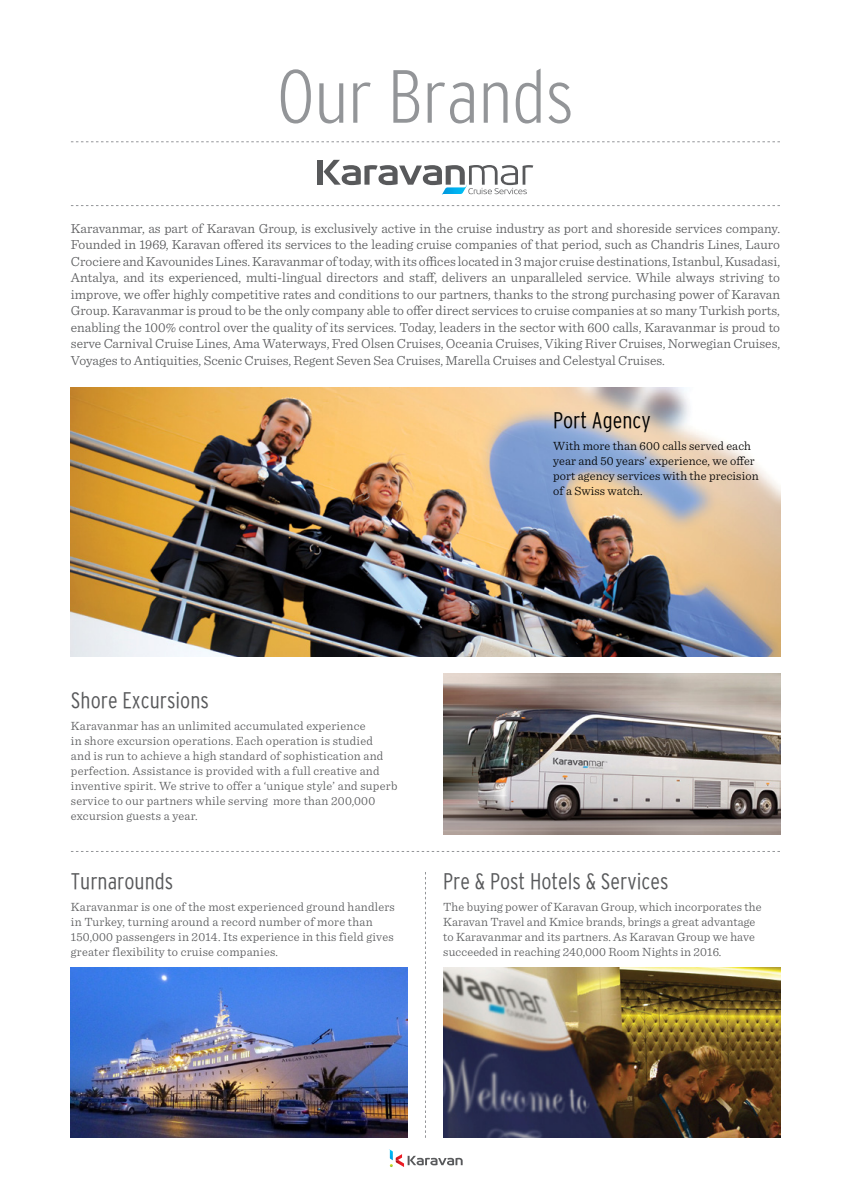
<style>
.page{position:relative;width:851px;height:1191px;background:#fff}
.page>*{position:absolute;margin:0;border:0;box-sizing:border-box;transform-origin:0 0}
.t1{font:300 75px "Interstate Con TX Extra";color:#939598}
.t2{font:22.5px "Interstate Con TX Light";color:#58595b}
.t3{font:22.5px "Interstate Con TX Light";color:#000}
.t4{font:300 13.75px/16.5px "Sentinel";color:#58595b;text-align:justify}
.t5{font:300 12.5px/15px "Sentinel";letter-spacing:.02em;color:#58595b}
.t6{font:300 12.5px/15px "Sentinel";letter-spacing:.01em;color:#000}
</style>
<div class="page">
<svg style="left:389px;top:1149px;width:73px;height:18px"></svg>
<svg style="left:71px;top:141px;width:709px;height:1px"></svg>
<div style="left:317px;top:160px;width:6px;height:25px;background:#58595b"></div>
<svg style="left:323px;top:160px;width:210px;height:35px"></svg>
<img style="left:443px;top:673px;width:337px;height:161px">
<img style="left:443px;top:967px;width:337px;height:170px">
<img style="left:71px;top:967px;width:336px;height:170px">
<svg style="left:425px;top:872px;width:1px;height:265px"></svg>
<img style="left:71px;top:388px;width:709px;height:268px">
<svg style="left:71px;top:205px;width:709px;height:1px"></svg>
<svg style="left:71px;top:851px;width:709px;height:1px"></svg>
<h1 class="t1" style="left:277px;top:54px;width:298px">Our Brands</h1>
<p class="t4" style="left:71px;top:219px;width:710px">Karavanmar, as part of Karavan Group, is exclusively active in the cruise industry as port and shoreside services company.<br>Founded in 1969, Karavan offered its services to the leading cruise companies of that period, such as Chandris Lines, Lauro Crociere and Kavounides Lines. Karavanmar of today, with its offices located in 3 major cruise destinations, Istanbul, Kusadasi, Antalya, and its experienced, multi-lingual directors and staff, delivers an unparalleled service. While always striving to improve, we offer highly competitive rates and conditions to our partners, thanks to the strong purchasing power of Karavan Group. Karavanmar is proud to be the only company able to offer direct services to cruise companies at so many Turkish ports, enabling the 100% control over the quality of its services. Today, leaders in the sector with 600 calls, Karavanmar is proud to serve Carnival Cruise Lines, Ama Waterways, Fred Olsen Cruises, Oceania Cruises, Viking River Cruises, Norwegian Cruises, Voyages to Antiquities, Scenic Cruises, Regent Seven Sea Cruises, Marella Cruises and Celestyal Cruises.</p>
<h2 class="t3" style="left:553px;top:407px;width:99px">Port Agency</h2>
<p class="t6" style="left:553px;top:437px;width:207px">With more than 600 calls served each year and 50 years’ experience, we offer port agency services with the precision of a Swiss watch.</p>
<h2 class="t2" style="left:71px;top:687px;width:139px">Shore Excursions</h2>
<p class="t5" style="left:71px;top:717px;width:328px">Karavanmar has an unlimited accumulated experience<br>in shore excursion operations. Each operation is studied<br>and is run to achieve a high standard of sophistication and perfection. Assistance is provided with a full creative and inventive spirit. We strive to offer a ‘unique style’ and superb service to our partners while serving more than 200,000 excursion guests a year.</p>
<h2 class="t2" style="left:71px;top:868px;width:104px">Turnarounds</h2>
<p class="t5" style="left:71px;top:898px;width:325px">Karavanmar is one of the most experienced ground handlers in Turkey, turning around a record number of more than 150,000 passengers in 2014. Its experience in this field gives greater flexibility to cruise companies.</p>
<h2 class="t2" style="left:443px;top:868px;width:227px">Pre &amp; Post Hotels &amp; Services</h2>
<p class="t5" style="left:443px;top:898px;width:320px">The buying power of Karavan Group, which incorporates the Karavan Travel and Kmice brands, brings a great advantage to Karavanmar and its partners. As Karavan Group we have succeeded in reaching 240,000 Room Nights in 2016.</p>
</div>
